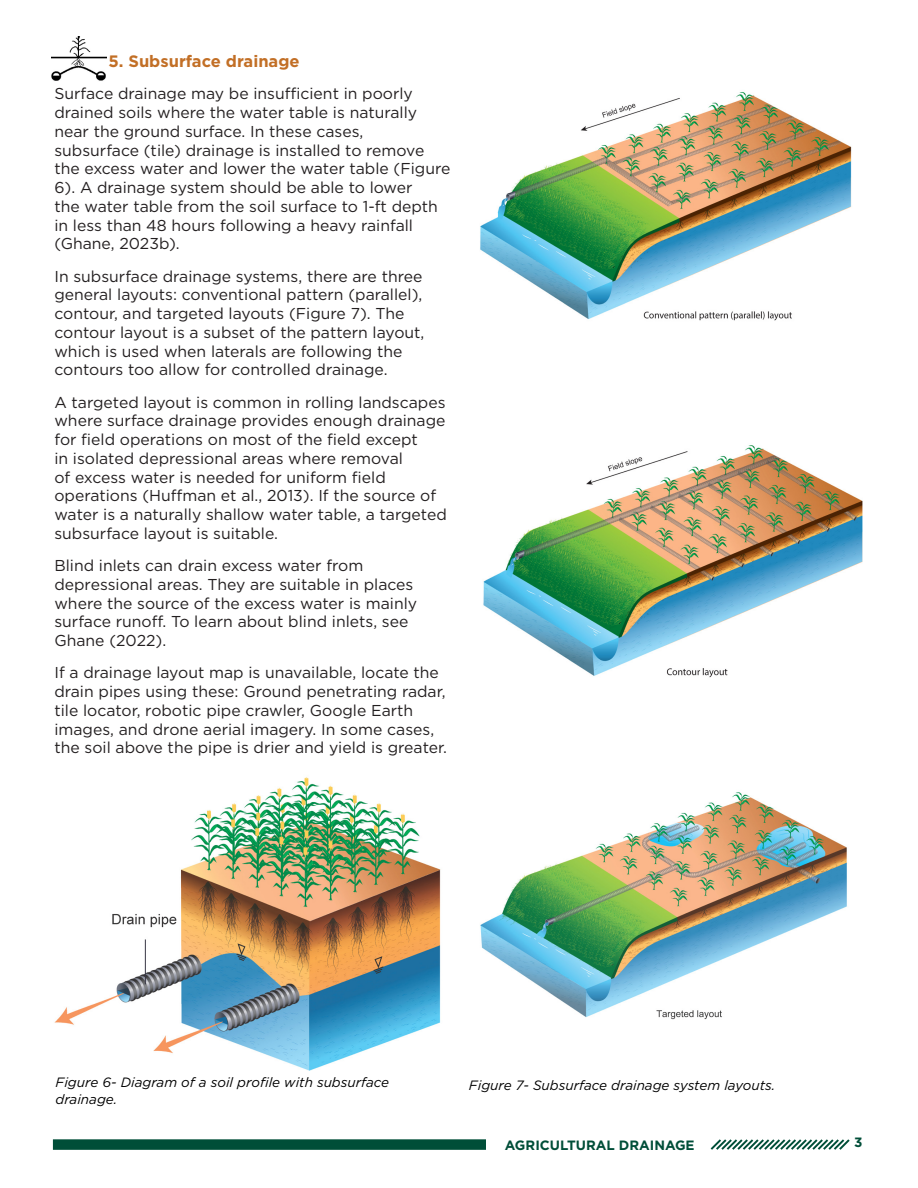
<style>
.page{position:relative;width:918px;height:1188px;background:#fff}
.page>*{position:absolute;margin:0;border:0;box-sizing:border-box;transform-origin:0 0}
.Heading_1{font:700 16.5px "Gotham";color:#c26f26}
.Figure_captions{font:15.75px/18.8px "Gotham";color:#231f20}
.t1{font:italic 13.5px/16.5px "Gotham";color:#000}
.t2{font:700 13.5px "Gotham";color:#004e38}
</style>
<div class="page">
<svg style="left:710px;top:1139px;width:140px;height:11px"></svg>
<div style="left:53px;top:1139px;width:433px;height:11px;background:#004e38"></div>
<img style="left:54px;top:777px;width:387px;height:294px">
<img style="left:480px;top:92px;width:372px;height:229px">
<img style="left:483px;top:445px;width:380px;height:233px">
<img style="left:480px;top:792px;width:367px;height:228px">
<img style="left:52px;top:37px;width:55px;height:44px">
<p class="Heading_1" style="left:108px;top:50px;width:193px">5. Subsurface drainage</p>
<p class="Figure_captions" style="left:54px;top:84px;width:398px">Surface drainage may be insufficient in poorly drained soils where the water table is naturally near the ground surface. In these cases, subsurface (tile) drainage is installed to remove the excess water and lower the water table (Figure 6). A drainage system should be able to lower<br>the water table from the soil surface to 1-ft depth in less than 48 hours following a heavy rainfall (Ghane, 2023b).</p>
<p class="Figure_captions" style="left:54px;top:266px;width:372px">In subsurface drainage systems, there are three general layouts: conventional pattern (parallel), contour, and targeted layouts (Figure 7). The contour layout is a subset of the pattern layout, which is used when laterals are following the contours too allow for controlled drainage.</p>
<p class="Figure_captions" style="left:54px;top:392px;width:394px">A targeted layout is common in rolling landscapes where surface drainage provides enough drainage for field operations on most of the field except<br>in isolated depressional areas where removal<br>of excess water is needed for uniform field operations (Huffman et al., 2013). If the source of water is a naturally shallow water table, a targeted subsurface layout is suitable.</p>
<p class="Figure_captions" style="left:54px;top:556px;width:364px">Blind inlets can drain excess water from depressional areas. They are suitable in places where the source of the excess water is mainly surface runoff. To learn about blind inlets, see Ghane (2022).</p>
<p class="Figure_captions" style="left:54px;top:663px;width:394px">If a drainage layout map is unavailable, locate the drain pipes using these: Ground penetrating radar, tile locator, robotic pipe crawler, Google Earth images, and drone aerial imagery. In some cases, the soil above the pipe is drier and yield is greater.</p>
<p class="t1" style="left:56px;top:1074px;width:335px">Figure 6- Diagram of a soil profile with subsurface drainage.</p>
<p class="t1" style="left:469px;top:1077px;width:308px">Figure 7- Subsurface drainage system layouts.</p>
<p class="t2" style="left:505px;top:1136px;width:191px">AGRICULTURAL DRAINAGE</p>
<p class="t2" style="left:854px;top:1134px;width:10px">3</p>
</div>
